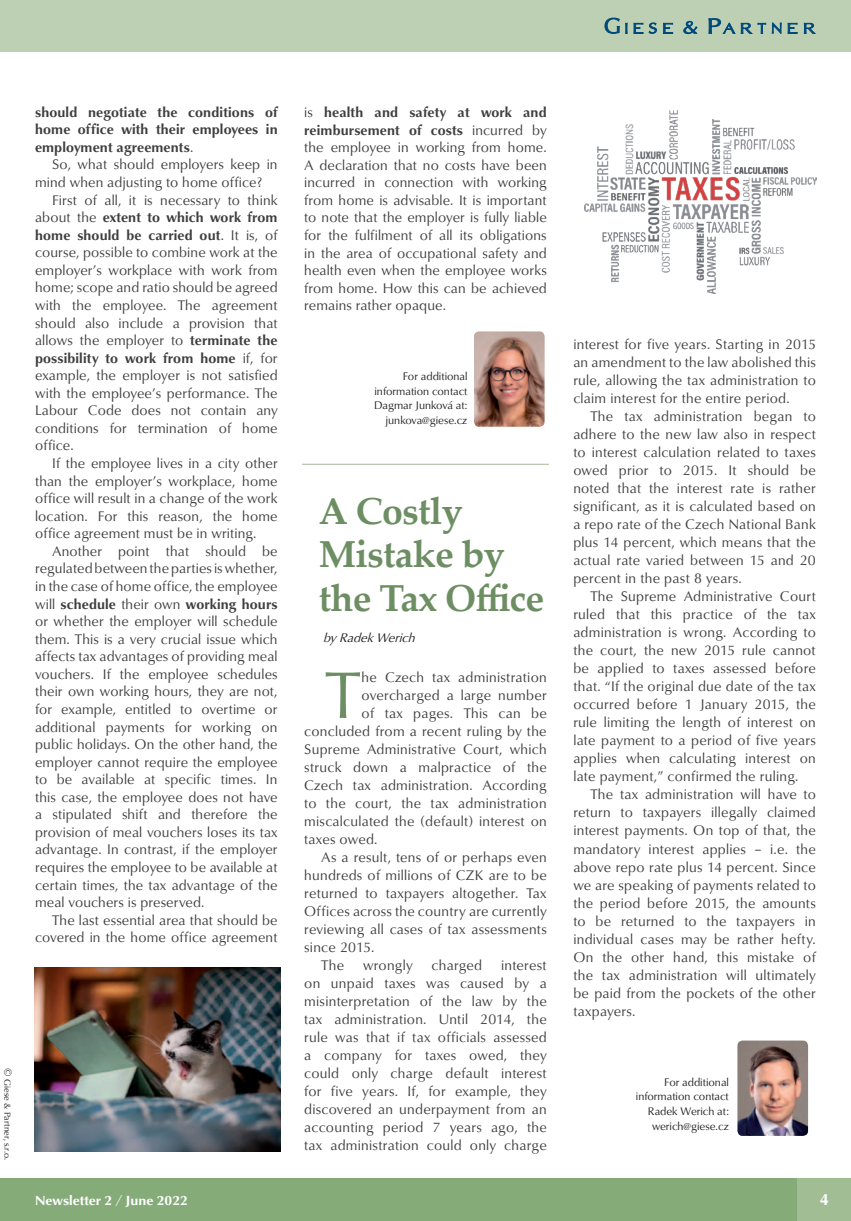
<style>
.page{position:relative;width:851px;height:1221px;background:#fff}
.page>*{position:absolute;margin:0;border:0;box-sizing:border-box;transform-origin:0 0}
.t1{font:67.95px "URW Classico TCE";color:#6d8e63}
.t2{font:700 37.5px/43.5px "Palatino Linotype";letter-spacing:-.02em;color:#6d8e63}
.t3{font:700 16.5px "URW Classico TCE";color:#fff}
.t4{font:14.25px/17.5px "URW Classico TCE";letter-spacing:.02em;color:#3e3e3f;text-align:justify}
.t5{font:700 14.25px/17.5px "URW Classico TCE";letter-spacing:.01em;color:#3e3e3f;text-align:justify}
.t6{font:700 13.5px "URW Classico TCE";color:#fff;scale:1.05 1}
.t7{font:italic 12.75px "URW Classico TCE";color:#231f20}
.t8{font:11.25px/14.7px "URW Classico TCE";color:#231f20;text-align:right}
.t9{font:9px "URW Classico TCE";color:#231f20}
.s1{font-size:10.5px}
.s2{font-weight:400}
.s3{font-weight:700}
</style>
<div class="page">
<div style="left:0;top:0;width:850px;height:51px;background:#bed0b3"></div>
<svg style="left:604px;top:18px;width:69px;height:16px"></svg>
<svg style="left:708px;top:18px;width:108px;height:16px"></svg>
<svg style="left:683px;top:21px;width:14px;height:13px"></svg>
<img style="left:474px;top:331px;width:70px;height:96px">
<div style="left:0;top:1178px;width:797px;height:42px;background:#85ab79"></div>
<div style="left:797px;top:1178px;width:53px;height:42px;background:#a0bd94"></div>
<img style="left:34px;top:967px;width:247px;height:184px">
<img style="left:737px;top:1040px;width:71px;height:95px">
<img style="left:585px;top:111px;width:231px;height:183px">
<hr style="left:302px;top:463px;width:247px;height:2px;background:#aebea4">
<p class="t9" style="left:13px;top:1068px;width:94px;rotate:90deg"><span class="s1">©</span> Giese &amp; Partner, s.r.o.</p>
<p class="t5" style="left:35px;top:103px;width:244px">should negotiate the conditions of home office with their employees in employment agreements<span class="s2">.</span></p>
<p class="t4" style="left:35px;top:156px;width:244px;text-indent:17px">So, what should employers keep in mind when adjusting to home office?</p>
<p class="t4" style="left:35px;top:191px;width:244px;text-indent:17px">First of all, it is necessary to think about the <span class="s3">extent to which work from home should be carried out</span>. It is, of course, possible to combine work at the employer’s workplace with work from home; scope and ratio should be agreed with the employee. The agreement should also include a provision that allows the employer to <span class="s3">terminate the possibility to work from home</span> if, for example, the employer is not satisfied with the employee’s performance. The Labour Code does not contain any conditions for termination of home office.</p>
<p class="t4" style="left:35px;top:454px;width:244px;text-indent:17px">If the employee lives in a city other than the employer’s workplace, home office will result in a change of the work location. For this reason, the home office agreement must be in writing.</p>
<p class="t4" style="left:35px;top:542px;width:244px;text-indent:17px">Another point that should be regulated between the parties is whether, in the case of home office, the employee will <span class="s3">schedule</span> their own <span class="s3">working hours </span>or whether the employer will schedule them. This is a very crucial issue which affects tax advantages of providing meal vouchers. If the employee schedules their own working hours, they are not, for example, entitled to overtime or additional payments for working on public holidays. On the other hand, the employer cannot require the employee to be available at specific times. In this case, the employee does not have a stipulated shift and therefore the provision of meal vouchers loses its tax advantage. In contrast, if the employer requires the employee to be available at certain times, the tax advantage of the meal vouchers is preserved.</p>
<p class="t4" style="left:35px;top:911px;width:244px;text-align:right">The last essential area that should be covered in the home office agreement</p>
<p class="t4" style="left:304px;top:104px;width:244px">is <span class="s3">health and safety at work and reimbursement of costs</span> incurred by the employee in working from home.<br>A declaration that no costs have been incurred in connection with working from home is advisable. It is important to note that the employer is fully liable for the fulfilment of all its obligations in the area of occupational safety and health even when the employee works from home. How this can be achieved remains rather opaque.</p>
<p class="t8" style="left:374px;top:369px;width:95px">For additional information contact<br>Dagmar Junková at: junkova@giese.cz</p>
<h2 class="t2" style="left:319px;top:488px;width:227px">A Costly<br>Mistake by the Tax Office</h2>
<p class="t7" style="left:323px;top:629px;width:97px">byRadekWerich</p>
<h1 class="t1" style="left:325px;top:652px;width:36px">T</h1>
<p class="t4" style="left:361px;top:668px;width:186px">he Czech tax administration</p>
<p class="t4" style="left:361px;top:686px;width:186px">overcharged a large number</p>
<p class="t4" style="left:361px;top:704px;width:186px">of tax pages. This can be</p>
<p class="t4" style="left:304px;top:722px;width:244px">concluded from a recent ruling by the</p>
<p class="t4" style="left:304px;top:740px;width:244px">Supreme Administrative Court, which</p>
<p class="t4" style="left:304px;top:758px;width:244px">struck down a malpractice of the</p>
<p class="t4" style="left:304px;top:776px;width:244px">Czech tax administration. According</p>
<p class="t4" style="left:304px;top:794px;width:244px">to the court, the tax administration</p>
<p class="t4" style="left:304px;top:812px;width:244px">miscalculated the (default) interest on</p>
<p class="t4" style="left:304px;top:830px;width:75px">taxes owed.</p>
<p class="t4" style="left:321px;top:848px;width:227px">As a result, tens of or perhaps even</p>
<p class="t4" style="left:304px;top:866px;width:244px">hundreds of millions of CZK are to be</p>
<p class="t4" style="left:304px;top:884px;width:244px">returned to taxpayers altogether. Tax</p>
<p class="t4" style="left:304px;top:902px;width:244px">Offices across the country are currently</p>
<p class="t4" style="left:304px;top:920px;width:244px">reviewing all cases of tax assessments</p>
<p class="t4" style="left:304px;top:938px;width:72px">since 2015.</p>
<p class="t4" style="left:321px;top:956px;width:24px">The</p>
<p class="t4" style="left:363px;top:956px;width:51px">wrongly</p>
<p class="t4" style="left:431px;top:956px;width:52px">charged</p>
<p class="t4" style="left:304px;top:956px;width:244px;line-height:18px;text-indent:197px">interest on unpaid taxes was caused by a misinterpretation of the law by the tax administration. Until 2014, the rule was that if tax officials assessed a company for taxes owed, they could only charge default interest for five years. If, for example, they discovered an underpayment from an accounting period 7 years ago, the tax administration could only charge</p>
<p class="t4" style="left:573px;top:335px;width:244px;line-height:18px">interest for five years. Starting in 2015 an amendment to the law abolished this rule, allowing the tax administration to claim interest for the entire period.</p>
<p class="t4" style="left:573px;top:407px;width:244px;line-height:18px;text-indent:17px">The tax administration began to adhere to the new law also in respect to interest calculation related to taxes owed prior to 2015. It should be noted that the interest rate is rather significant, as it is calculated based on a repo rate of the Czech National Bank plus 14 percent, which means that the actual rate varied between 15 and 20 percent in the past 8 years.</p>
<p class="t4" style="left:573px;top:587px;width:244px;line-height:18px;text-indent:17px">The Supreme Administrative Court ruled that this practice of the tax administration is wrong. According to the court, the new 2015 rule cannot be applied to taxes assessed before that. “If the original due date of the tax occurred before 1 January 2015, the rule limiting the length of interest on late payment to a period of five years applies when calculating interest on late payment,” confirmed the ruling.</p>
<p class="t4" style="left:573px;top:785px;width:244px;line-height:18px;text-indent:17px">The tax administration will have to return to taxpayers illegally claimed interest payments. On top of that, the mandatory interest applies – i.e. the above repo rate plus 14 percent. Since we are speaking of payments related to the period before 2015, the amounts to be returned to the taxpayers in individual cases may be rather hefty.<br>On the other hand, this mistake of the tax administration will ultimately be paid from the pockets of the other taxpayers.</p>
<p class="t8" style="left:635px;top:1074px;width:95px">For additional information contact<br>Radek Werich at: werich@giese.cz</p>
<p class="t6" style="left:35px;top:1191px;width:147px">Newsletter 2 / June 2022</p>
<p class="t3" style="left:819px;top:1189px;width:11px">4</p>
</div>
